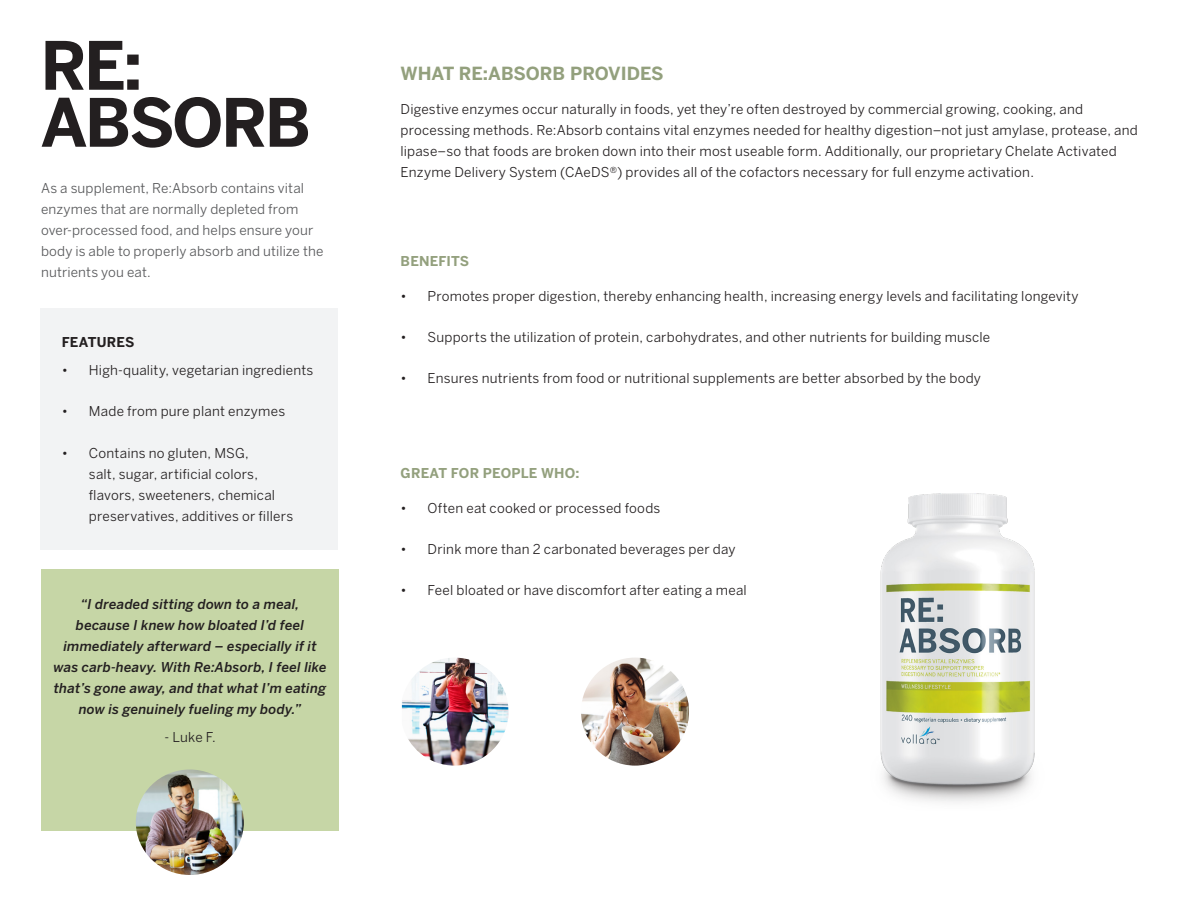
<style>
.page{position:relative;width:1188px;height:918px;background:#fff}
.page>*{position:absolute;margin:0;border:0;box-sizing:border-box;transform-origin:0 0}
.t1{font:700 66px/57px "Benton Sans";letter-spacing:-.04em;color:#231f20}
.t2{font:700 18px "Benton Sans";color:#93a07d}
.t3{font:13.5px/21px "Benton Sans";letter-spacing:.015em;color:#231f20}
.t4{font:italic 500 13.5px/21px "Benton Sans";letter-spacing:.01em;color:#231f20;text-align:center}
.t5{font:13.5px/21px "Benton Sans";letter-spacing:.01em;color:#57585a}
.t6{font:700 13.5px "Benton Sans";letter-spacing:.01em;color:#93a07d}
.t7{font:700 13.5px "Benton Sans";letter-spacing:.015em;color:#231f20}
</style>
<div class="page">
<img style="left:880px;top:494px;width:155px;height:309px">
<div style="left:40px;top:308px;width:298px;height:242px;background:#f2f3f4"></div>
<div style="left:41px;top:569px;width:298px;height:262px;background:#c6d6a6"></div>
<img style="left:136px;top:770px;width:108px;height:105px">
<img style="left:402px;top:658px;width:107px;height:108px">
<img style="left:581px;top:658px;width:108px;height:108px;border-radius:54px">
<p class="t1" style="left:40px;top:36px;width:273px">RE:<br>ABSORB</p>
<p class="t5" style="left:41px;top:178px;width:284px">As a supplement, Re:Absorb contains vital enzymes that are normally depleted from over-processed food, and helps ensure your body is able to properly absorb and utilize the nutrients you eat.</p>
<p class="t7" style="left:62px;top:335px;width:74px">FEATURES</p>
<p class="t3" style="left:62px;top:360px;width:253px">• High-quality, vegetarian ingredients</p>
<p class="t3" style="left:62px;top:401px;width:225px">• Made from pure plant enzymes</p>
<p class="t3" style="left:89px;top:442px;width:206px;text-indent:-27px">• Contains no gluten, MSG,<br>salt, sugar, artificial colors, flavors, sweeteners, chemical preservatives, additives or fillers</p>
<p class="t4" style="left:53px;top:594px;width:275px">“I dreaded sitting down to a meal, because I knew how bloated I’d feel immediately afterward – especially if it was carb-heavy. With Re:Absorb, I feel like that’s gone away, and that what I’m eating now is genuinely fueling my body.”</p>
<p class="t3" style="left:164px;top:726px;width:53px">- Luke F.</p>
<p class="t2" style="left:401px;top:63px;width:265px">WHAT RE:ABSORB PROVIDES</p>
<p class="t3" style="left:401px;top:99px;width:739px">Digestive enzymes occur naturally in foods, yet they’re often destroyed by commercial growing, cooking, and processing methods. Re:Absorb contains vital enzymes needed for healthy digestion–not just amylase, protease, and lipase–so that foods are broken down into their most useable form. Additionally, our proprietary Chelate Activated Enzyme Delivery System (CAeDS®) provides all of the cofactors necessary for full enzyme activation.</p>
<p class="t6" style="left:401px;top:253px;width:70px">BENEFITS</p>
<p class="t3" style="left:401px;top:285px;width:680px">• Promotes proper digestion, thereby enhancing health, increasing energy levels and facilitating longevity</p>
<p class="t3" style="left:401px;top:327px;width:591px">• Supports the utilization of protein, carbohydrates, and other nutrients for building muscle</p>
<p class="t3" style="left:401px;top:368px;width:582px">• Ensures nutrients from food or nutritional supplements are better absorbed by the body</p>
<p class="t6" style="left:401px;top:465px;width:180px">GREAT FOR PEOPLE WHO:</p>
<p class="t3" style="left:401px;top:497px;width:261px">• Often eat cooked or processed foods</p>
<p class="t3" style="left:401px;top:538px;width:336px">• Drink more than 2 carbonated beverages per day</p>
<p class="t3" style="left:401px;top:580px;width:348px">• Feel bloated or have discomfort after eating a meal</p>
</div>
